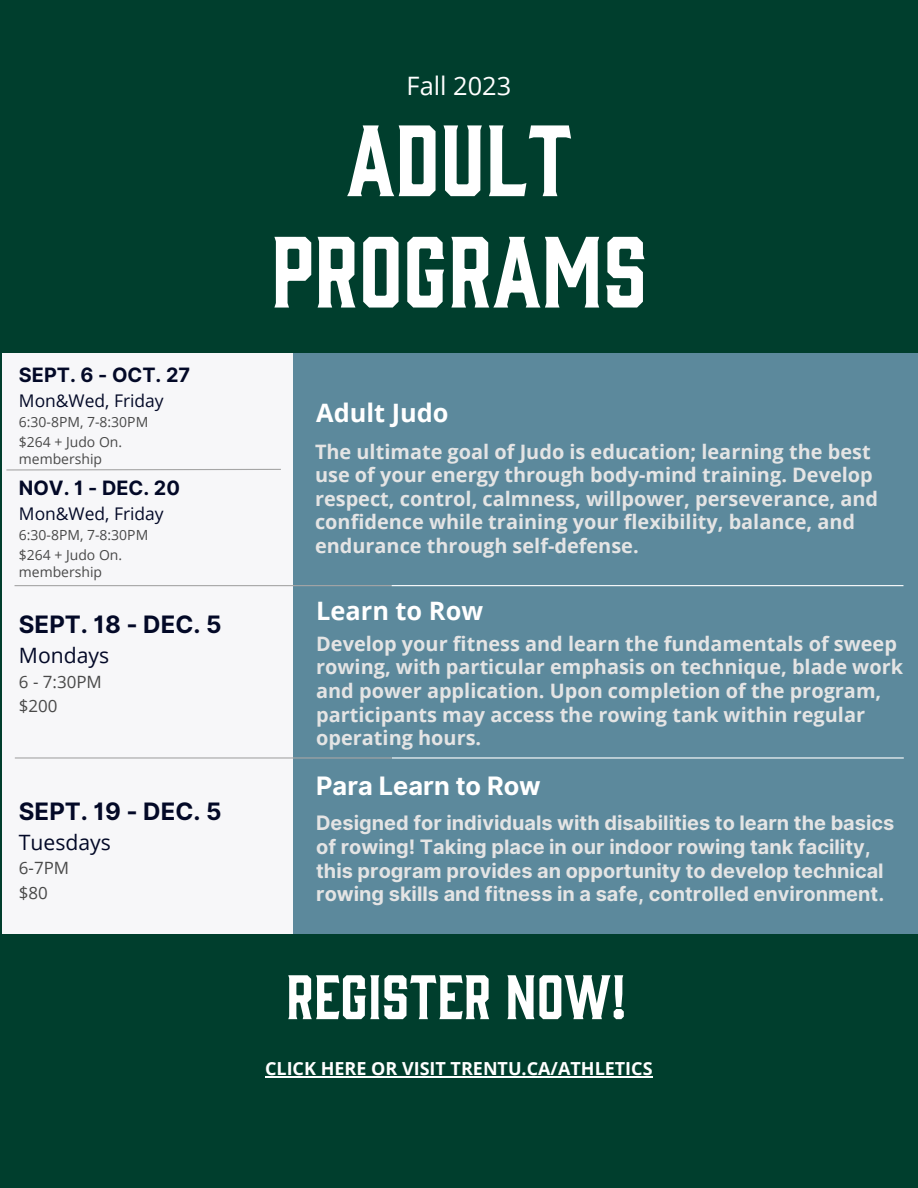
<style>
.page{position:relative;width:918px;height:1188px;background:#003e2d}
.page>*{position:absolute;margin:0;border:0;box-sizing:border-box;transform-origin:0 0}
.t1{font:93px/111.3px "Gin W00";color:#fff;text-align:center}
.t2{font:57.75px "Gin W00";color:#fff}
.t3{font:700 25.35px "Open Sans";color:#fff}
.t4{font:700 25.35px "Inter";color:#fff}
.t5{font:25.35px "Open Sans";color:#fff}
.t6{font:700 24px "Inter";color:#030927}
.t7{font:21.15px "Open Sans";color:#030927}
.t8{font:700 19.95px/23.7px "Open Sans";color:#e4e4e4}
.t9{font:700 19.95px/23.7px "Inter";color:#e4e4e4}
.t10{font:700 19.8px "Inter";color:#030927}
.t11{font:700 18px "Open Sans";color:#fff}
.t12{font:17.4px "Open Sans";color:#030927}
.t13{font:16.95px "Open Sans";color:#494949}
.t14{font:13.95px/16.6px "Open Sans";color:#494949}
</style>
<div class="page">
<div style="left:2px;top:353px;width:291px;height:581px;background:#f7f7f9"></div>
<div style="left:293px;top:353px;width:625px;height:581px;background:#5c899c"></div>
<hr style="left:15px;top:585px;width:376px;height:1px;background:#a6a6a6">
<hr style="left:392px;top:585px;width:511px;height:1px;background:#fff">
<hr style="left:392px;top:757px;width:512px;height:2px;background:#fff">
<hr style="left:15px;top:757px;width:377px;height:2px;background:#a6a6a6">
<hr style="left:265px;top:1077px;width:388px;height:1px;background:#fff">
<svg style="left:6px;top:468px;width:275px;height:3px"></svg>
<p class="t10" style="left:19px;top:363px;width:173px">SEPT. 6 - OCT. 27</p>
<p class="t14" style="left:19px;top:413px;width:131px">6:30-8PM, 7-8:30PM</p>
<p class="t12" style="left:19px;top:388px;width:146px">Mon&amp;Wed, Friday</p>
<p class="t14" style="left:19px;top:433px;width:105px">$264 + Judo On. membership</p>
<p class="t10" style="left:19px;top:476px;width:163px">NOV. 1 - DEC. 20</p>
<p class="t14" style="left:19px;top:526px;width:131px">6:30-8PM, 7-8:30PM</p>
<p class="t12" style="left:19px;top:501px;width:146px">Mon&amp;Wed, Friday</p>
<p class="t14" style="left:19px;top:546px;width:105px">$264 + Judo On. membership</p>
<p class="t6" style="left:19px;top:610px;width:204px">SEPT. 18 - DEC. 5</p>
<p class="t7" style="left:19px;top:640px;width:92px">Mondays</p>
<p class="t13" style="left:19px;top:694px;width:40px">$200</p>
<p class="t13" style="left:19px;top:669px;width:84px">6 - 7:30PM</p>
<p class="t6" style="left:19px;top:796px;width:204px">SEPT. 19 - DEC. 5</p>
<p class="t7" style="left:19px;top:827px;width:94px">Tuesdays</p>
<p class="t13" style="left:19px;top:880px;width:31px">$80</p>
<p class="t13" style="left:19px;top:856px;width:52px">6-7PM</p>
<p class="t5" style="left:407px;top:67px;width:106px">Fall 2023</p>
<p class="t1" style="left:271px;top:98px;width:379px">ADULT<br>PROGRAMS</p>
<p class="t3" style="left:316px;top:394px;width:134px">Adult Judo</p>
<p class="t8" style="left:315px;top:439px;width:565px">The ultimate goal of Judo is education; learning the best use of your energy through body-mind training. Develop respect, control, calmness, willpower, perseverance, and confidence while training your flexibility, balance, and endurance through self-defense.</p>
<p class="t3" style="left:316px;top:593px;width:168px">Learn to Row</p>
<p class="t8" style="left:316px;top:631px;width:588px">Develop your fitness and learn the fundamentals of sweep rowing, with particular emphasis on technique, blade work and power application. Upon completion of the program, participants may access the rowing tank within regular operating hours.</p>
<p class="t4" style="left:316px;top:771px;width:226px">Para Learn to Row</p>
<p class="t9" style="left:316px;top:811px;width:580px">Designed for individuals with disabilities to learn the basics of rowing! Taking place in our indoor rowing tank facility, this program provides an opportunity to develop technical rowing skills and fitness in a safe, controlled environment.</p>
<p class="t2" style="left:286px;top:957px;width:342px">REGISTER NOW!</p>
<p class="t11" style="left:265px;top:1056px;width:389px">CLICK HERE OR VISIT TRENTU.CA/ATHLETICS</p>
</div>
